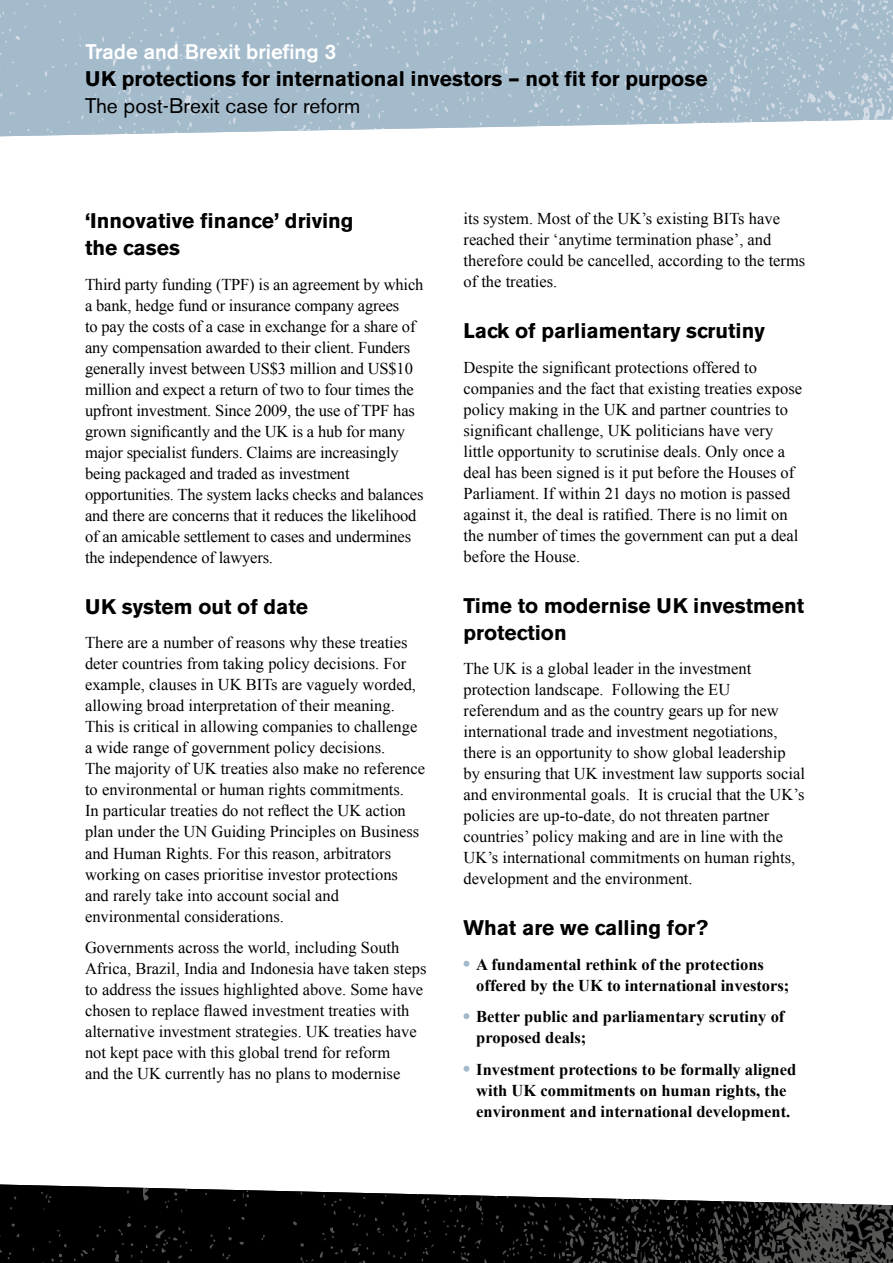
<style>
.page{position:relative;width:893px;height:1263px;background:#fff}
.page>*{position:absolute;margin:0;border:0;box-sizing:border-box;transform-origin:0 0}
.t1{font:700 21px/27px "Akzidenz Grotesk BE";color:#000}
.t2{font:21px "Akzidenz Grotesk BE";color:#000}
.t3{font:500 21px "Akzidenz Grotesk BE";color:#fff}
.t4{font:16.5px/21px "Times New Roman";color:#000}
.t5{font:700 16.5px/21px "Times New Roman";color:#000}
</style>
<div class="page">
<img style="left:0;top:0;width:893px;height:137px">
<img style="left:0;top:1184px;width:893px;height:79px">
<svg style="left:463px;top:961px;width:6px;height:6px"></svg>
<svg style="left:463px;top:1013px;width:6px;height:6px"></svg>
<svg style="left:463px;top:1066px;width:6px;height:6px"></svg>
<p class="t3" style="left:85px;top:39px;width:253px">Trade and Brexit briefing 3</p>
<p class="t1" style="left:85px;top:66px;width:624px">UK protections for international investors – not fit for purpose</p>
<p class="t2" style="left:85px;top:93px;width:277px">The post-Brexit case for reform</p>
<p class="t1" style="left:85px;top:208px;width:270px">‘Innovative finance’ driving the cases</p>
<p class="t4" style="left:85px;top:274px;width:340px">Third party funding (TPF) is an agreement by which a bank, hedge fund or insurance company agrees<br>to pay the costs of a case in exchange for a share of any compensation awarded to their client. Funders generally invest between US$3 million and US$10 million and expect a return of two to four times the upfront investment. Since 2009, the use of TPF has grown significantly and the UK is a hub for many major specialist funders. Claims are increasingly being packaged and traded as investment opportunities. The system lacks checks and balances and there are concerns that it reduces the likelihood of an amicable settlement to cases and undermines the independence of lawyers.</p>
<p class="t1" style="left:85px;top:593px;width:225px">UK system out of date</p>
<p class="t4" style="left:85px;top:632px;width:341px">There are a number of reasons why these treaties deter countries from taking policy decisions. For example, clauses in UK BITs are vaguely worded, allowing broad interpretation of their meaning.<br>This is critical in allowing companies to challenge a wide range of government policy decisions.<br>The majority of UK treaties also make no reference to environmental or human rights commitments.<br>In particular treaties do not reflect the UK action plan under the UN Guiding Principles on Business and Human Rights. For this reason, arbitrators working on cases prioritise investor protections and rarely take into account social and environmental considerations.</p>
<p class="t4" style="left:85px;top:937px;width:343px">Governments across the world, including South Africa, Brazil, India and Indonesia have taken steps to address the issues highlighted above. Some have chosen to replace flawed investment treaties with alternative investment strategies. UK treaties have not kept pace with this global trend for reform<br>and the UK currently has no plans to modernise</p>
<p class="t4" style="left:463px;top:208px;width:343px">its system. Most of the UK’s existing BITs have reached their ‘anytime termination phase’, and therefore could be cancelled, according to the terms of the treaties.</p>
<p class="t1" style="left:463px;top:317px;width:303px">Lack of parliamentary scrutiny</p>
<p class="t4" style="left:463px;top:356px;width:340px">Despite the significant protections offered to companies and the fact that existing treaties expose policy making in the UK and partner countries to significant challenge, UK politicians have very little opportunity to scrutinise deals. Only once a deal has been signed is it put before the Houses of Parliament. If within 21 days no motion is passed against it, the deal is ratified. There is no limit on the number of times the government can put a deal before the House.</p>
<p class="t1" style="left:463px;top:592px;width:342px">Time to modernise UK investment protection</p>
<p class="t4" style="left:463px;top:658px;width:343px">The UK is a global leader in the investment protection landscape. Following the EU referendum and as the country gears up for new international trade and investment negotiations, there is an opportunity to show global leadership by ensuring that UK investment law supports social and environmental goals. It is crucial that the UK’s policies are up-to-date, do not threaten partner countries’ policy making and are in line with the UK’s international commitments on human rights, development and the environment.</p>
<p class="t1" style="left:463px;top:914px;width:246px">What are we calling for?</p>
<p class="t5" style="left:476px;top:953px;width:315px">A fundamental rethink of the protections offered by the UK to international investors;</p>
<p class="t5" style="left:476px;top:1006px;width:310px">Better public and parliamentary scrutiny of proposed deals;</p>
<p class="t5" style="left:476px;top:1058px;width:322px">Investment protections to be formally aligned with UK commitments on human rights, the environment and international development.</p>
</div>
